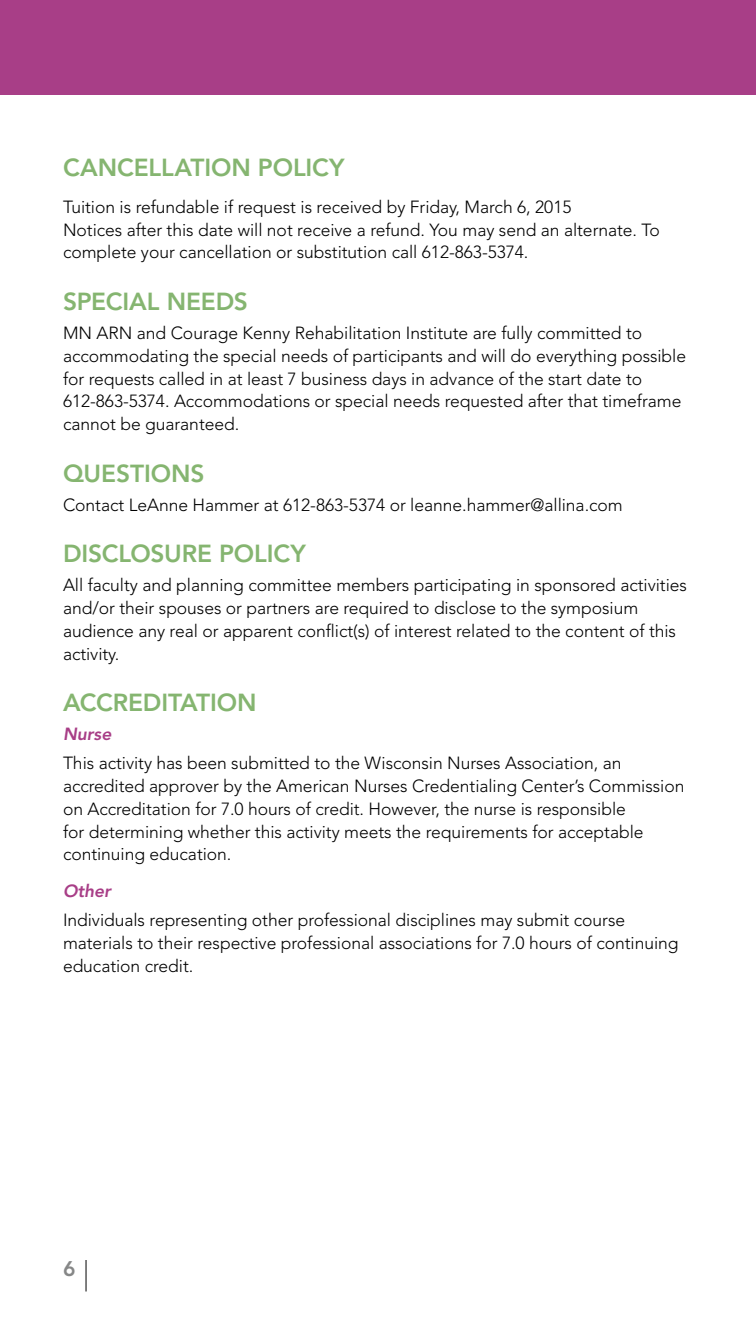
<style>
.page{position:relative;width:756px;height:1323px;background:#fff}
.page>*{position:absolute;margin:0;border:0;box-sizing:border-box;transform-origin:0 0}
.t1{font:800 24.5px "Avenir LT Std";letter-spacing:-.005em;color:#85b570}
.t2{font:800 21px "Avenir LT Std";color:#868787}
.t3{font:300 17.5px/22.8px "Avenir LT Std";letter-spacing:-.005em;color:#000}
.t4{font:italic 800 17.5px "Avenir LT Std";letter-spacing:-.005em;color:#a83e87}
</style>
<div class="page">
<div style="left:0;top:0;width:756px;height:94px;background:#a83e87"></div>
<hr style="left:86px;top:1260px;width:1px;height:32px;background:#000">
<h1 class="t1" style="left:63px;top:153px;width:283px">CANCELLATION POLICY</h1>
<p class="t3" style="left:63px;top:196px;width:599px">Tuition is refundable if request is received by Friday, March 6, 2015<br>Notices after this date will not receive a refund. You may send an alternate. To complete your cancellation or substitution call 612-863-5374.</p>
<h1 class="t1" style="left:63px;top:287px;width:186px">SPECIAL NEEDS</h1>
<p class="t3" style="left:63px;top:322px;width:625px">MN ARN and Courage Kenny Rehabilitation Institute are fully committed to accommodating the special needs of participants and will do everything possible for requests called in at least 7 business days in advance of the start date to 612-863-5374. Accommodations or special needs requested after that timeframe cannot be guaranteed.</p>
<h1 class="t1" style="left:63px;top:459px;width:143px">QUESTIONS</h1>
<p class="t3" style="left:63px;top:493px;width:561px">Contact LeAnne Hammer at 612-863-5374 or leanne.hammer@allina.com</p>
<h1 class="t1" style="left:63px;top:539px;width:244px">DISCLOSURE POLICY</h1>
<p class="t3" style="left:63px;top:574px;width:625px">All faculty and planning committee members participating in sponsored activities and/or their spouses or partners are required to disclose to the symposium audience any real or apparent conflict(s) of interest related to the content of this activity.</p>
<h1 class="t1" style="left:63px;top:688px;width:195px">ACCREDITATION</h1>
<p class="t4" style="left:63px;top:724px;width:50px">Nurse</p>
<p class="t3" style="left:63px;top:752px;width:623px">This activity has been submitted to the Wisconsin Nurses Association, an accredited approver by the American Nurses Credentialing Center’s Commission on Accreditation for 7.0 hours of credit. However, the nurse is responsible<br>for determining whether this activity meets the requirements for acceptable continuing education.</p>
<p class="t4" style="left:63px;top:881px;width:50px">Other</p>
<p class="t3" style="left:63px;top:909px;width:617px">Individuals representing other professional disciplines may submit course materials to their respective professional associations for 7.0 hours of continuing education credit.</p>
<p class="t2" style="left:63px;top:1256px;width:14px">6</p>
</div>
